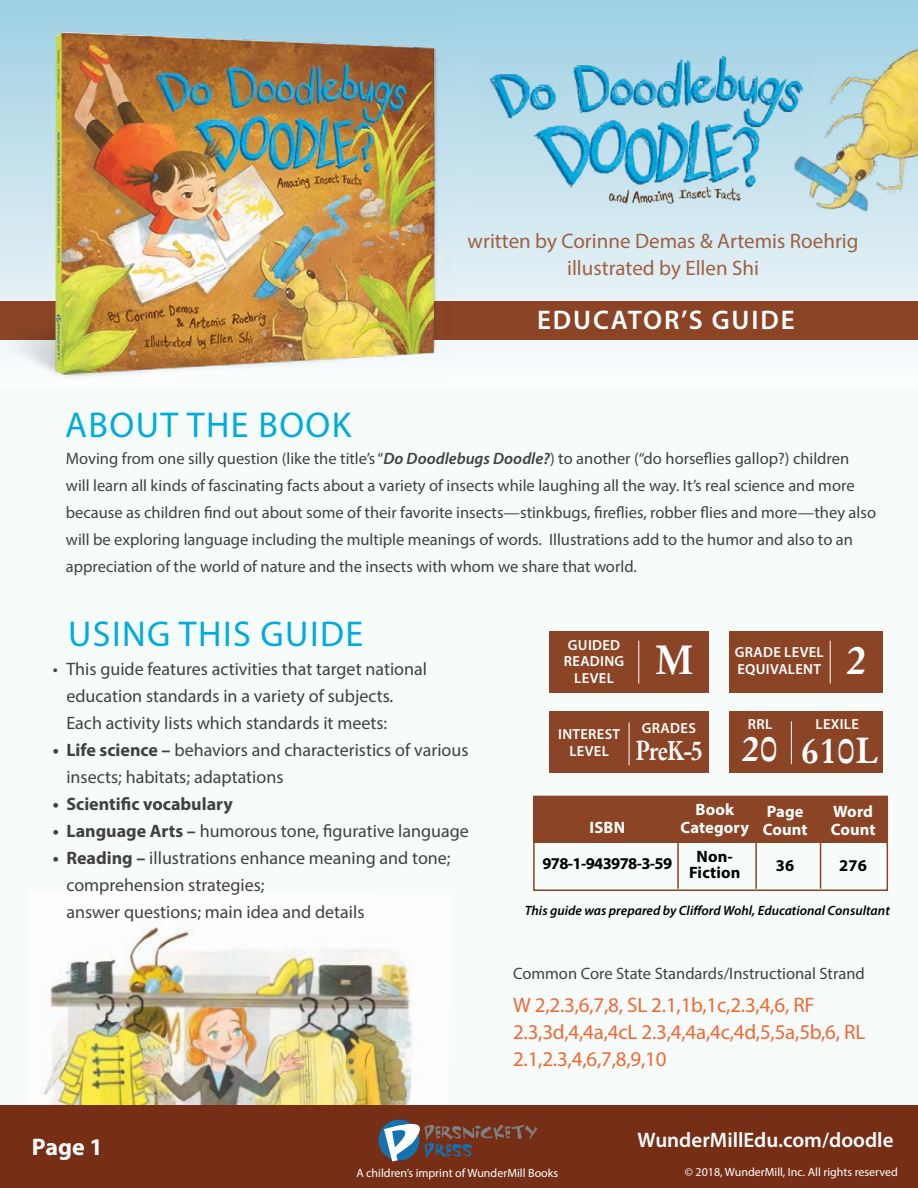
<style>
.page{position:relative;width:918px;height:1188px;background:#f7fcfb}
.page>*{position:absolute;margin:0;border:0;box-sizing:border-box;transform-origin:0 0}
.t1{font:700 40.5px "Stempel Garamond";color:#fff}
.t2{font:36px "Myriad Pro";letter-spacing:.04em;color:#01acdc}
.t3{font:600 27px "Myriad Pro";letter-spacing:.07em;color:#fff}
.t4{font:700 27px "Stempel Garamond";color:#fff;scale:.85 1}
.t5{font:700 24px "Myriad Pro";color:#fff}
.t6{font:21px/27px "Myriad Pro";letter-spacing:-.01em;color:#ee6835}
.t7{font:21px/26.1px "Myriad Pro";color:#9d6143;text-align:center}
.t8{font:600 21px "Myriad Pro";color:#fff}
.t9{font:18px/27px "Myriad Pro";color:#414042}
.t10{font:700 18px "Myriad Pro";color:#414042}
.t11{font:16.5px/27px "Myriad Pro";color:#414042}
.t12{font:700 16.5px/18.1px "Myriad Pro";letter-spacing:.01em;color:#fff}
.t13{font:700 16.5px "Myriad Pro";letter-spacing:-.04em;color:#000}
.t14{font:700 16.5px/16.5px "Myriad Pro";letter-spacing:.005em;color:#000;text-align:center}
.t15{font:600 14.7px/16.5px "Myriad Pro";letter-spacing:.02em;color:#fff;text-align:center}
.t16{font:italic 600 13.5px "Myriad Pro";color:#000}
.t17{font:12px "Myriad Pro";color:#fff}
.s1{font-weight:600;font-style:italic}
.s2{font-weight:700}
.s3{font-size:36px}
</style>
<div class="page">
<img style="left:42px;top:927px;width:370px;height:178px">
<svg style="left:0;top:0;width:918px;height:301px;background:#c6e2ed"></svg>
<div style="left:0;top:301px;width:918px;height:39px;background:#8b4526"></div>
<div style="left:533px;top:796px;width:355px;height:47px;background:#8b4526"></div>
<div style="left:533px;top:796px;width:355px;height:95px;border:2px solid #8b4526"></div>
<hr style="left:677px;top:834px;width:2px;height:55px;background:#8b4526">
<hr style="left:755px;top:834px;width:2px;height:55px;background:#8b4526">
<hr style="left:820px;top:834px;width:1px;height:55px;background:#8b4526">
<div style="left:550px;top:631px;width:159px;height:61px;background:#8b4526"></div>
<div style="left:729px;top:631px;width:154px;height:61px;background:#8b4526"></div>
<div style="left:550px;top:711px;width:159px;height:61px;background:#8b4526"></div>
<div style="left:729px;top:711px;width:154px;height:61px;background:#8b4526"></div>
<hr style="left:638px;top:641px;width:1px;height:43px;background:#fff">
<hr style="left:830px;top:641px;width:1px;height:43px;background:#fff">
<hr style="left:629px;top:722px;width:1px;height:43px;background:#fff">
<hr style="left:791px;top:721px;width:1px;height:43px;background:#fff">
<img style="left:0;top:12px;width:452px;height:365px">
<img style="left:773px;top:28px;width:145px;height:202px">
<img style="left:477px;top:42px;width:336px;height:177px">
<div style="left:0;top:1105px;width:918px;height:83px;background:#762f16"></div>
<div style="left:379px;top:1120px;width:40px;height:41px;background:#1372af;border-radius:50%"></div>
<svg style="left:384px;top:1119px;width:153px;height:43px"></svg>
<p class="t7" style="left:468px;top:228px;width:393px">written by Corinne Demas &amp; Artemis Roehrig illustrated by Ellen Shi</p>
<h2 class="t2" style="left:65px;top:403px;width:288px">ABOUT THE BOOK</h2>
<h3 class="t3" style="left:537px;top:303px;width:259px">EDUCATOR’S GUIDE</h3>
<p class="t11" style="left:66px;top:445px;width:812px">Moving from one silly question (like the title’s “<span class="s1">Do Doodlebugs Doodle?</span>) to another (“do horseflies gallop?) children will learn all kinds of fascinating facts about a variety of insects while laughing all the way. It’s real science and more because as children find out about some of their favorite insects—stinkbugs, fireflies, robber flies and more—they also will be exploring language including the multiple meanings of words. Illustrations add to the humor and also to an appreciation of the world of nature and the insects with whom we share that world.</p>
<h2 class="t2" style="left:68px;top:612px;width:297px">USING THIS GUIDE</h2>
<p class="t9" style="left:66px;top:655px;width:362px;text-indent:-14px">• This guide features activities that target national education standards in a variety of subjects.<br>Each activity lists which standards it meets:</p>
<p class="t9" style="left:66px;top:736px;width:404px;text-indent:-14px"><span class="s2">• Life science –</span> behaviors and characteristics of various insects; habitats; adaptations</p>
<p class="t10" style="left:53px;top:792px;width:181px">• Scientific vocabulary</p>
<p class="t9" style="left:53px;top:817px;width:418px"><span class="s2">• Language Arts –</span> humorous tone, figurative language</p>
<p class="t9" style="left:66px;top:844px;width:386px;text-indent:-14px"><span class="s2">• Reading –</span> illustrations enhance meaning and tone; comprehension strategies;<br>answer questions; main idea and details</p>
<h3 class="t5" style="left:32px;top:1132px;width:73px">Page 1</h3>
<p class="t15" style="left:564px;top:636px;width:62px">GUIDED<br>READING<br>LEVEL</p>
<p class="t15" style="left:735px;top:644px;width:91px;text-align:left">GRADE LEVEL<br>EQUIVALENT</p>
<h1 class="t1" style="left:655px;top:635px;width:40px">M</h1>
<h1 class="t1" style="left:846px;top:635px;width:22px">2</h1>
<p class="t15" style="left:558px;top:726px;width:64px">INTEREST<br>LEVEL</p>
<p class="t15" style="left:642px;top:720px;width:56px">GRADES</p>
<p class="t15" style="left:748px;top:716px;width:26px">RRL</p>
<p class="t15" style="left:816px;top:716px;width:45px">LEXILE</p>
<h3 class="t4" style="left:636px;top:734px;width:288px">PreK-5 <span class="s3">20 610L</span></h3>
<p class="t12" style="left:590px;top:817px;width:37px">ISBN</p>
<p class="t13" style="left:542px;top:853px;width:131px">978-1-943978-3-59</p>
<p class="t12" style="left:681px;top:800px;width:70px;text-align:center">Book<br>Category</p>
<p class="t14" style="left:689px;top:847px;width:53px">Non-<br>Fiction</p>
<p class="t12" style="left:763px;top:802px;width:46px">Page<br>Count</p>
<p class="t14" style="left:776px;top:857px;width:20px">36</p>
<p class="t12" style="left:831px;top:802px;width:46px">Word<br>Count</p>
<p class="t14" style="left:839px;top:857px;width:29px">276</p>
<p class="t16" style="left:525px;top:902px;width:367px">This guide was prepared by Clifford Wohl, Educational Consultant</p>
<p class="t11" style="left:513px;top:960px;width:353px">Common Core State Standards/Instructional Strand</p>
<p class="t6" style="left:513px;top:991px;width:354px">W 2,2.3,6,7,8, SL 2.1,1b,1c,2.3,4,6, RF<br>2.3,3d,4,4a,4cL 2.3,4,4a,4c,4d,5,5a,5b,6, RL<br>2.1,2.3,4,6,7,8,9,10</p>
<p class="t8" style="left:638px;top:1127px;width:257px">WunderMillEdu.com/doodle</p>
<p class="t17" style="left:356px;top:1165px;width:203px">A children’s imprint of WunderMill Books</p>
<p class="t17" style="left:685px;top:1165px;width:215px">© 2018, WunderMill, Inc. All rights reserved</p>
</div>
